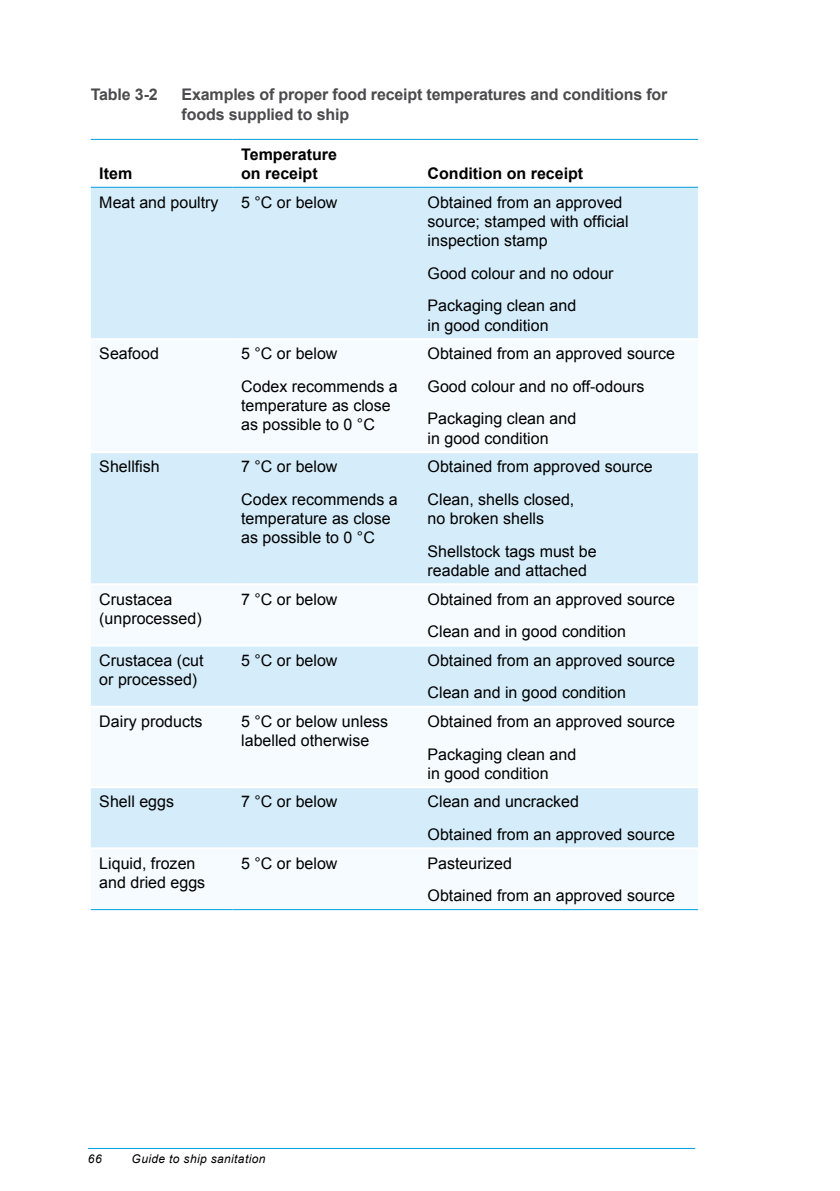
<style>
.page{position:relative;width:840px;height:1191px;background:#fff}
.page>*{position:absolute;margin:0;border:0;box-sizing:border-box;transform-origin:0 0}
.t1{font:16px/32.6px "Arial";color:#000}
.t2{font:700 16px/20px "Arial";letter-spacing:-.01em;color:#4b4b4d}
.t3{font:700 16px/19.2px "Arial";color:#000}
.t4{font:italic 12px "Arial";letter-spacing:.03em;color:#000}
</style>
<div class="page">
<hr style="left:88px;top:1148px;width:606px;height:1px;background:#009ee0">
<div style="left:91px;top:188px;width:606px;height:150px;background:#d5edfa"></div>
<svg style="left:91px;top:453px;width:606px;height:394px;fill:#d5edfa"></svg>
<hr style="left:91px;top:139px;width:141px;height:1px;background:#009ee0">
<hr style="left:232px;top:139px;width:187px;height:1px;background:#009ee0">
<hr style="left:419px;top:139px;width:278px;height:1px;background:#009ee0">
<hr style="left:91px;top:187px;width:141px;height:1px;background:#009ee0">
<hr style="left:232px;top:187px;width:187px;height:1px;background:#009ee0">
<hr style="left:419px;top:187px;width:278px;height:1px;background:#009ee0">
<hr style="left:91px;top:909px;width:141px;height:1px;background:#009ee0">
<hr style="left:232px;top:909px;width:187px;height:1px;background:#009ee0">
<hr style="left:419px;top:909px;width:278px;height:1px;background:#009ee0">
<hr style="left:91px;top:583px;width:141px;height:2px;background:#fff">
<hr style="left:232px;top:583px;width:187px;height:2px;background:#fff">
<hr style="left:419px;top:583px;width:278px;height:2px;background:#fff">
<hr style="left:91px;top:644px;width:141px;height:2px;background:#fff">
<hr style="left:232px;top:644px;width:187px;height:2px;background:#fff">
<hr style="left:419px;top:644px;width:278px;height:2px;background:#fff">
<hr style="left:91px;top:706px;width:141px;height:2px;background:#fff">
<hr style="left:232px;top:706px;width:187px;height:2px;background:#fff">
<hr style="left:419px;top:706px;width:278px;height:2px;background:#fff">
<hr style="left:91px;top:786px;width:141px;height:2px;background:#fff">
<hr style="left:232px;top:786px;width:187px;height:2px;background:#fff">
<hr style="left:419px;top:786px;width:278px;height:2px;background:#fff">
<p class="t2" style="left:91px;top:84px;width:68px">Table 3‑2</p>
<p class="t2" style="left:181px;top:84px;width:487px">Examples of proper food receipt temperatures and conditions for foods supplied to ship</p>
<p class="t3" style="left:99px;top:164px;width:34px">Item</p>
<p class="t3" style="left:241px;top:145px;width:97px">Temperature on receipt</p>
<p class="t3" style="left:427px;top:164px;width:157px">Condition on receipt</p>
<p class="t1" style="left:99px;top:186px;width:121px">Meat and poultry</p>
<p class="t1" style="left:241px;top:186px;width:98px">5 °C or below</p>
<p class="t1" style="left:427px;top:193px;width:202px;line-height:19.2px">Obtained from an approved source; stamped with official inspection stamp</p>
<p class="t1" style="left:427px;top:257px;width:187px">Good colour and no odour<br>Packaging clean and</p>
<p class="t1" style="left:427px;top:309px;width:122px">in good condition</p>
<p class="t1" style="left:99px;top:337px;width:61px">Seafood</p>
<p class="t1" style="left:241px;top:337px;width:158px">5 °C or below<br>Codex recommends a</p>
<p class="t1" style="left:241px;top:396px;width:151px;line-height:19.2px">temperature as close as possible to 0 °C</p>
<p class="t1" style="left:427px;top:337px;width:249px">Obtained from an approved source<br>Good colour and no off-odours<br>Packaging clean and</p>
<p class="t1" style="left:427px;top:422px;width:122px">in good condition</p>
<p class="t1" style="left:99px;top:450px;width:62px">Shellfish</p>
<p class="t1" style="left:241px;top:450px;width:158px">7 °C or below<br>Codex recommends a</p>
<p class="t1" style="left:241px;top:509px;width:151px;line-height:19.2px">temperature as close as possible to 0 °C</p>
<p class="t1" style="left:427px;top:450px;width:226px">Obtained from approved source<br>Clean, shells closed,</p>
<p class="t1" style="left:427px;top:502px;width:170px">no broken shells<br>Shellstock tags must be</p>
<p class="t1" style="left:427px;top:554px;width:161px">readable and attached</p>
<p class="t1" style="left:99px;top:589px;width:104px;line-height:19.2px">Crustacea (unprocessed)</p>
<p class="t1" style="left:241px;top:583px;width:98px">7 °C or below</p>
<p class="t1" style="left:427px;top:583px;width:249px">Obtained from an approved source<br>Clean and in good condition</p>
<p class="t1" style="left:99px;top:650px;width:106px;line-height:19.2px">Crustacea (cut or processed)</p>
<p class="t1" style="left:241px;top:644px;width:98px">5 °C or below</p>
<p class="t1" style="left:427px;top:644px;width:249px">Obtained from an approved source<br>Clean and in good condition</p>
<p class="t1" style="left:99px;top:705px;width:105px">Dairy products</p>
<p class="t1" style="left:241px;top:712px;width:148px;line-height:19.2px">5 °C or below unless labelled otherwise</p>
<p class="t1" style="left:427px;top:705px;width:249px">Obtained from an approved source<br>Packaging clean and</p>
<p class="t1" style="left:427px;top:757px;width:122px">in good condition</p>
<p class="t1" style="left:99px;top:785px;width:76px">Shell eggs</p>
<p class="t1" style="left:241px;top:785px;width:98px">7 °C or below</p>
<p class="t1" style="left:427px;top:785px;width:249px">Clean and uncracked<br>Obtained from an approved source</p>
<p class="t1" style="left:99px;top:853px;width:107px;line-height:19.2px">Liquid, frozen and dried eggs</p>
<p class="t1" style="left:241px;top:847px;width:98px">5 °C or below</p>
<p class="t1" style="left:427px;top:847px;width:249px">Pasteurized<br>Obtained from an approved source</p>
<p class="t4" style="left:88px;top:1151px;width:15px">66</p>
<p class="t4" style="left:131px;top:1151px;width:135px">Guide to ship sanitation</p>
</div>
